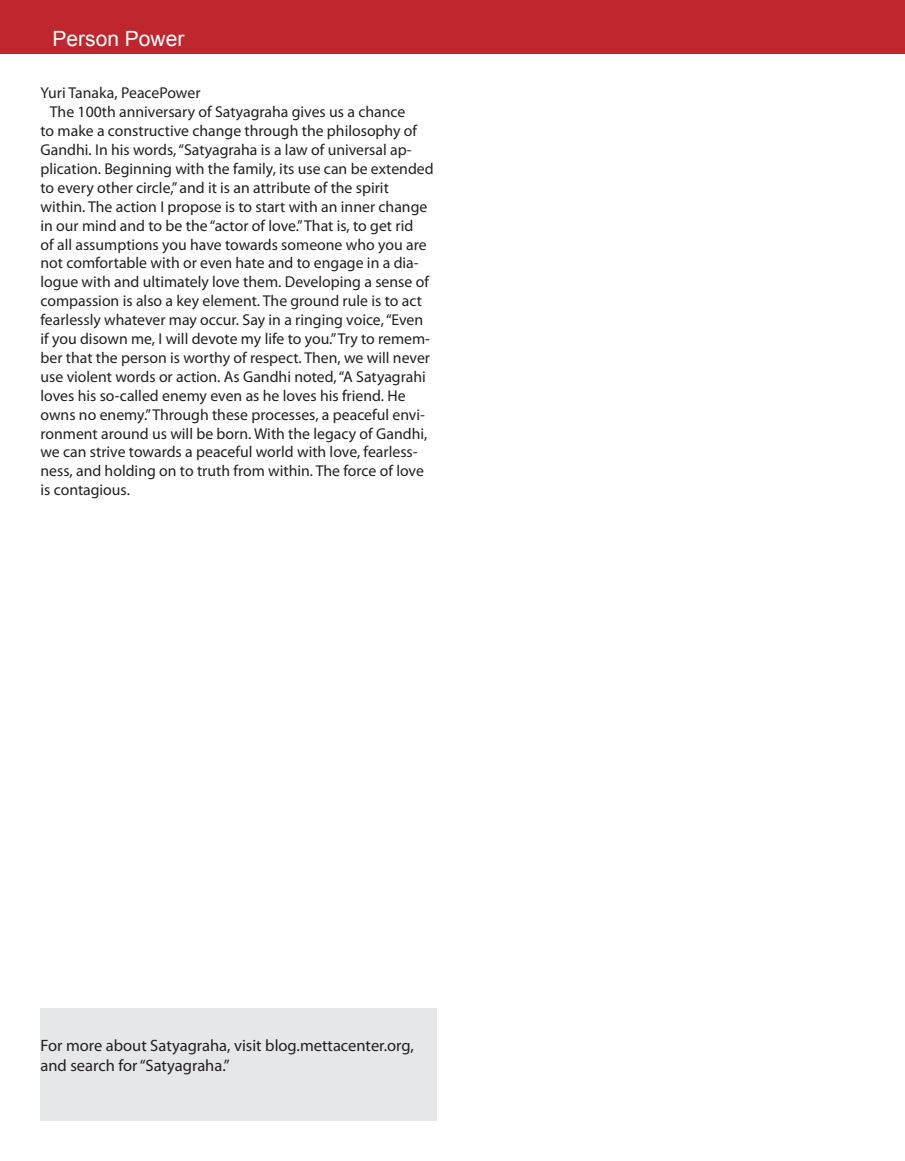
<style>
.page{position:relative;width:905px;height:1161px;background:#fff}
.page>*{position:absolute;margin:0;border:0;box-sizing:border-box;transform-origin:0 0}
.t1{font:21px "Arial";color:#fff}
.t2{font:16.5px/19.8px "Myriad Pro";color:#231f20}
.t3{font:15.75px/18.9px "Myriad Pro";color:#231f20}
</style>
<div class="page">
<div style="left:0;top:0;width:904px;height:54px;background:#c0262d"></div>
<div style="left:40px;top:1008px;width:396px;height:112px;background:#e6e7e9"></div>
<p class="t1" style="left:52px;top:25px;width:133px">Person Power</p>
<p class="t3" style="left:40px;top:83px;width:161px">Yuri Tanaka, PeacePower</p>
<p class="t3" style="left:40px;top:102px;width:394px;text-indent:9px">The 100th anniversary of Satyagraha gives us a chance<br>to make a constructive change through the philosophy of Gandhi. In his words, “Satyagraha is a law of universal ap&shy;plication. Beginning with the family, its use can be extended to every other circle,” and it is an attribute of the spirit within. The action I propose is to start with an inner change in our mind and to be the “actor of love.” That is, to get rid<br>of all assumptions you have towards someone who you are not comfortable with or even hate and to engage in a dia&shy;logue with and ultimately love them. Developing a sense of compassion is also a key element. The ground rule is to act fearlessly whatever may occur. Say in a ringing voice, “Even if you disown me, I will devote my life to you.” Try to remem&shy;ber that the person is worthy of respect. Then, we will never use violent words or action. As Gandhi noted, “A Satyagrahi loves his so-called enemy even as he loves his friend. He owns no enemy.” Through these processes, a peaceful envi&shy;ronment around us will be born. With the legacy of Gandhi, we can strive towards a peaceful world with love, fearless&shy;ness, and holding on to truth from within. The force of love is contagious.</p>
<p class="t2" style="left:40px;top:1035px;width:375px">For more about Satyagraha, visit blog.mettacenter.org, and search for “Satyagraha.”</p>
</div>
